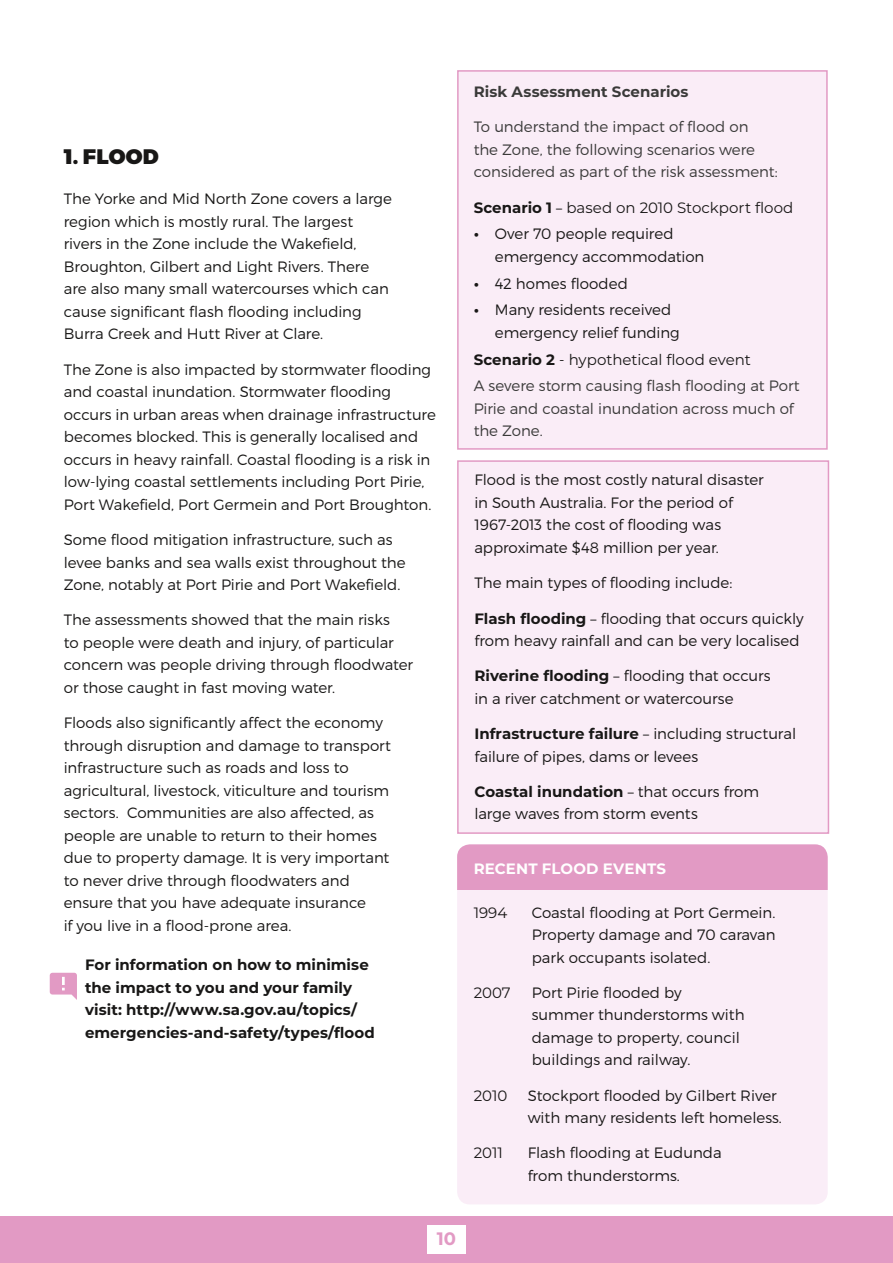
<style>
.page{position:relative;width:893px;height:1263px;background:#fff}
.page>*{position:absolute;margin:0;border:0;box-sizing:border-box;transform-origin:0 0}
.t1{font:900 21px "Montserrat";letter-spacing:.01em;color:#181716}
.t2{font:700 18px "Montserrat";color:#e29ac4}
.t3{font:300 15px/22.5px "Montserrat";letter-spacing:-.005em;color:#181716}
.t4{font:300 15px/22.5px "Montserrat";letter-spacing:-.005em;color:#3a3a39}
.t5{font:700 15px/22.5px "Montserrat";color:#181716}
.t6{font:15px "Montserrat";color:#181716}
.t7{font:700 15px "Montserrat";letter-spacing:.005em;color:#3a3a39}
.t8{font:700 15px "Montserrat";letter-spacing:.01em;color:#fff}
.s1{font-weight:700}
.s2{font-weight:300}
.s3{font-weight:700;color:#181716}
.s4{color:#181716}
.s5{font-weight:400;color:#181716}
</style>
<div class="page">
<div style="left:0;top:1217px;width:893px;height:46px;background:#e29ac4"></div>
<div style="left:427px;top:1226px;width:39px;height:28px;background:#fff"></div>
<svg style="left:50px;top:973px;width:27px;height:27px"></svg>
<div style="left:457px;top:844px;width:371px;height:360px;background:#faedf7;border-radius:13px"></div>
<div style="left:457px;top:844px;width:371px;height:46px;background:#e29ac4"></div>
<div style="left:457px;top:460px;width:372px;height:374px;background:#faedf7;border:2px solid #e29ac4"></div>
<div style="left:457px;top:70px;width:371px;height:380px;background:#faedf7;border:2px solid #e29ac4"></div>
<h1 class="t1" style="left:64px;top:144px;width:97px">1. FLOOD</h1>
<p class="t3" style="left:64px;top:188px;width:330px">The Yorke and Mid North Zone covers a large region which is mostly rural. The largest rivers in the Zone include the Wakefield, Broughton, Gilbert and Light Rivers. There are also many small watercourses which can cause significant flash flooding including Burra Creek and Hutt River at Clare.</p>
<p class="t3" style="left:64px;top:358px;width:374px">The Zone is also impacted by stormwater flooding and coastal inundation. Stormwater flooding occurs in urban areas when drainage infrastructure becomes blocked. This is generally localised and occurs in heavy rainfall. Coastal flooding is a risk in low-lying coastal settlements including Port Pirie, Port Wakefield, Port Germein and Port Broughton.</p>
<p class="t3" style="left:64px;top:528px;width:343px">Some flood mitigation infrastructure, such as levee banks and sea walls exist throughout the<br>Zone, notably at Port Pirie and Port Wakefield.</p>
<p class="t3" style="left:64px;top:608px;width:351px">The assessments showed that the main risks<br>to people were death and injury, of particular concern was people driving through floodwater or those caught in fast moving water.</p>
<p class="t3" style="left:64px;top:711px;width:329px">Floods also significantly affect the economy through disruption and damage to transport infrastructure such as roads and loss to agricultural, livestock, viticulture and tourism sectors. Communities are also affected, as people are unable to return to their homes due to property damage. It is very important to never drive through floodwaters and ensure that you have adequate insurance<br>if you live in a flood-prone area.</p>
<p class="t5" style="left:85px;top:953px;width:291px">For information on how to minimise the impact to you and your family visit: http://www.sa.gov.au/topics/ emergencies-and-safety/types/flood</p>
<p class="t7" style="left:474px;top:81px;width:216px">Risk Assessment Scenarios</p>
<p class="t4" style="left:474px;top:115px;width:306px">To understand the impact of flood on<br>the Zone, the following scenarios were considered as part of the risk assessment:</p>
<p class="t6" style="left:474px;top:197px;width:321px"><span class="s1">Scenario 1</span> <span class="s2">–</span> based on 2010 Stockport flood</p>
<p class="t3" style="left:495px;top:222px;width:211px;text-indent:-21px"><span class="s1">•</span> Over 70 people required emergency accommodation</p>
<p class="t3" style="left:474px;top:272px;width:156px"><span class="s1">•</span> 42 homes flooded</p>
<p class="t3" style="left:495px;top:298px;width:186px;text-indent:-21px"><span class="s1">•</span> Many residents received emergency relief funding</p>
<p class="t4" style="left:474px;top:346px;width:328px;line-height:26.7px"><span class="s3">Scenario 2</span> <span class="s4">-</span> <span class="s5">hypothetical flood event<br></span>A severe storm causing flash flooding at Port</p>
<p class="t4" style="left:474px;top:397px;width:322px">Pirie and coastal inundation across much of the Zone.</p>
<p class="t3" style="left:474px;top:469px;width:291px">Flood is the most costly natural disaster in South Australia. For the period of 1967-2013 the cost of flooding was approximate $48 million per year.</p>
<p class="t3" style="left:474px;top:571px;width:259px">The main types of flooding include:</p>
<p class="t3" style="left:474px;top:607px;width:331px"><span class="s1">Flash flooding</span> – flooding that occurs quickly from heavy rainfall and can be very localised</p>
<p class="t3" style="left:474px;top:664px;width:298px"><span class="s1">Riverine flooding</span> – flooding that occurs in a river catchment or watercourse</p>
<p class="t3" style="left:474px;top:722px;width:323px"><span class="s1">Infrastructure failure</span> – including structural failure of pipes, dams or levees</p>
<p class="t3" style="left:474px;top:780px;width:286px"><span class="s1">Coastal inundation</span> – that occurs from large waves from storm events</p>
<p class="t8" style="left:474px;top:858px;width:194px">RECENT FLOOD EVENTS</p>
<p class="t6" style="left:474px;top:902px;width:35px">1994</p>
<p class="t3" style="left:532px;top:901px;width:245px;text-align:justify">Coastal flooding at Port Germein.<br>Property damage and 70 caravan park occupants isolated.</p>
<p class="t6" style="left:474px;top:982px;width:39px">2007</p>
<p class="t3" style="left:532px;top:981px;width:214px">Port Pirie flooded by summer thunderstorms with damage to property, council buildings and railway.</p>
<p class="t6" style="left:474px;top:1085px;width:35px">2010</p>
<p class="t3" style="left:528px;top:1084px;width:256px">Stockport flooded by Gilbert River with many residents left homeless.</p>
<p class="t6" style="left:474px;top:1143px;width:31px">2011</p>
<p class="t3" style="left:528px;top:1141px;width:196px">Flash flooding at Eudunda from thunderstorms.</p>
<p class="t2" style="left:437px;top:1225px;width:21px">10</p>
</div>
